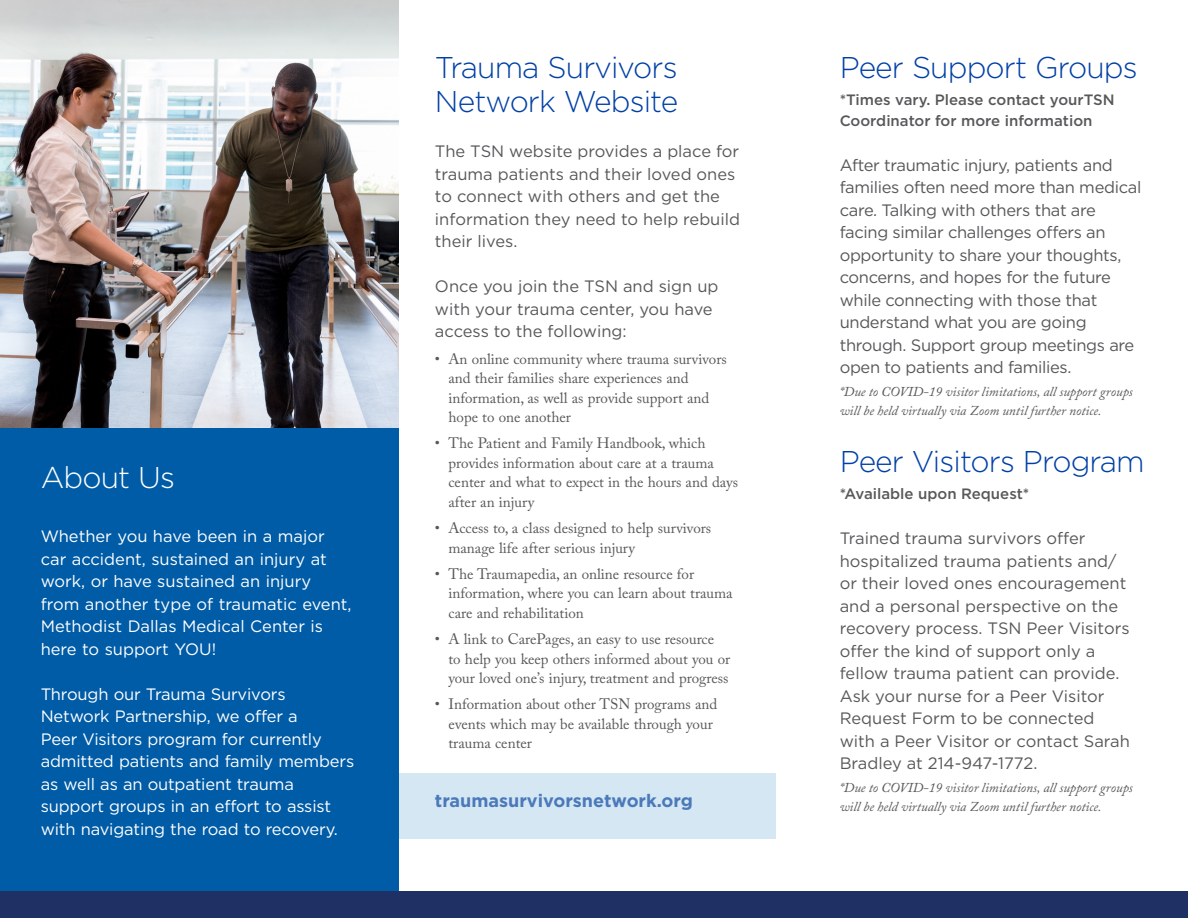
<style>
.page{position:relative;width:1188px;height:918px;background:#fff}
.page>*{position:absolute;margin:0;border:0;box-sizing:border-box;transform-origin:0 0}
.t1{font:300 30px/34.5px "Gotham";letter-spacing:-.03em;color:#0040a6}
.t2{font:300 30px "Gotham";letter-spacing:-.03em;color:#fff}
.Body{font:700 18px "Gotham";color:#4b79b9}
.Body-2{font:16.5px/22.5px "Gotham";letter-spacing:-.005em;color:#57585a}
.t3{font:16.5px/22.5px "Gotham";letter-spacing:-.01em;color:#fff}
.t4{font:15px/19.5px "Adobe Caslon Pro";color:#57585a}
.Body-3{font:500 15px/21px "Gotham";color:#57585a}
.Body-4{font:italic 13.5px/19.5px "Adobe Caslon Pro";color:#57585a}
</style>
<div class="page">
<div style="left:394px;top:773px;width:381px;height:65px;background:#d4e7f3"></div>
<div style="left:0;top:0;width:398px;height:918px;background:#005ca7"></div>
<img style="left:0;top:0;width:398px;height:428px">
<div style="left:0;top:891px;width:1188px;height:27px;background:#1f3065"></div>
<p class="t2" style="left:41px;top:459px;width:136px">About Us</p>
<p class="t3" style="left:41px;top:525px;width:312px">Whether you have been in a major car accident, sustained an injury at work, or have sustained an injury from another type of traumatic event,<br>Methodist Dallas Medical Center is here to support YOU!</p>
<p class="t3" style="left:41px;top:682px;width:315px">Through our Trauma Survivors Network Partnership, we offer a<br>Peer Visitors program for currently admitted patients and family members as well as an outpatient trauma support groups in an effort to assist with navigating the road to recovery.</p>
<p class="t1" style="left:435px;top:49px;width:245px">Trauma Survivors<br>Network Website</p>
<p class="Body-2" style="left:435px;top:140px;width:307px">The TSN website provides a place for trauma patients and their loved ones to connect with others and get the information they need to help rebuild their lives.</p>
<p class="Body-2" style="left:435px;top:275px;width:285px">Once you join the TSN and sign up with your trauma center, you have access to the following:</p>
<p class="t4" style="left:448px;top:349px;width:280px;text-indent:-14px">• An online community where trauma survivors and their families share experiences and information, as well as provide support and hope to one another</p>
<p class="t4" style="left:448px;top:434px;width:291px;text-indent:-14px">• The Patient and Family Handbook, which provides information about care at a trauma center and what to expect in the hours and days after an injury</p>
<p class="t4" style="left:448px;top:518px;width:264px;text-indent:-14px">• Access to, a class designed to help survivors manage life after serious injury</p>
<p class="t4" style="left:448px;top:564px;width:286px;text-indent:-14px">• The Traumapedia, an online resource for information, where you can learn about trauma care and rehabilitation</p>
<p class="t4" style="left:448px;top:629px;width:283px;text-indent:-14px">• A link to CarePages, an easy to use resource<br>to help you keep others informed about you or your loved one’s injury, treatment and progress</p>
<p class="t4" style="left:448px;top:695px;width:270px;text-indent:-14px">• Information about other TSN programs and events which may be available through your trauma center</p>
<p class="Body" style="left:435px;top:789px;width:260px">traumasurvivorsnetwork.org</p>
<p class="t1" style="left:840px;top:49px;width:299px">Peer Support Groups</p>
<p class="Body-3" style="left:840px;top:89px;width:276px">*Times vary. Please contact yourTSN<br>Coordinator for more information</p>
<p class="Body-2" style="left:840px;top:154px;width:303px">After traumatic injury, patients and families often need more than medical care. Talking with others that are facing similar challenges offers an opportunity to share your thoughts, concerns, and hopes for the future while connecting with those that understand what you are going through. Support group meetings are open to patients and families.</p>
<p class="Body-4" style="left:840px;top:382px;width:295px">*Due to COVID-19 visitor limitations, all support groups will be held virtually via Zoom until further notice.</p>
<p class="t1" style="left:840px;top:444px;width:307px">Peer Visitors Program</p>
<p class="Body-3" style="left:840px;top:484px;width:191px">*Available upon Request*</p>
<p class="Body-2" style="left:840px;top:527px;width:291px">Trained trauma survivors offer hospitalized trauma patients and/ or their loved ones encouragement and a personal perspective on the recovery process. TSN Peer Visitors offer the kind of support only a fellow trauma patient can provide.</p>
<p class="Body-2" style="left:840px;top:685px;width:292px">Ask your nurse for a Peer Visitor<br>Request Form to be connected with a Peer Visitor or contact Sarah<br>Bradley at 214-947-1772.</p>
<p class="Body-4" style="left:840px;top:778px;width:295px">*Due to COVID-19 visitor limitations, all support groups will be held virtually via Zoom until further notice.</p>
</div>
